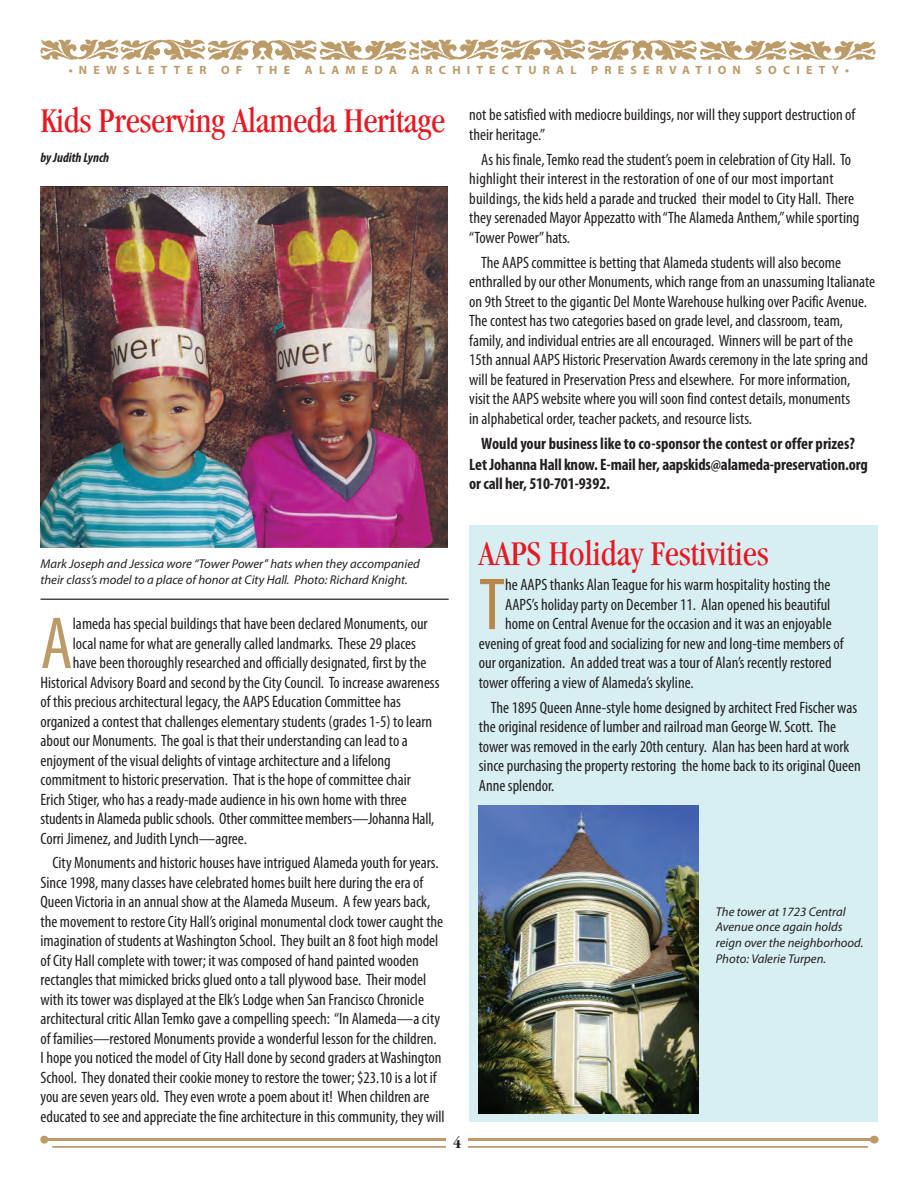
<style>
.page{position:relative;width:918px;height:1188px;background:#fff}
.page>*{position:absolute;margin:0;border:0;box-sizing:border-box;transform-origin:0 0}
.t1{font:condensed 74.4px "Myriad Pro";color:#bc9b69}
.t2{font:condensed 74.4px "Myriad Pro";color:#b98747}
.t3{font:condensed 36px "Garamond";letter-spacing:-.01em;color:#e51a23}
.t4{font:condensed 16.5px/19.5px "Myriad Pro";color:#231f20}
.t5{font:700 condensed 16.5px/21px "Myriad Pro";letter-spacing:-.01em;color:#231f20;text-align:center}
.t6{font:700 condensed 16.5px "Garamond";color:#231f20}
.t7{font:italic 700 condensed 13.5px "Myriad Pro";color:#231f20}
.t8{font:italic 12.75px/15.8px "Myriad Pro";color:#231f20}
.t9{font:700 12px "Myriad Pro";letter-spacing:.52em;color:#bc9b69}
</style>
<div class="page">
<img style="left:40px;top:40px;width:836px;height:20px">
<div style="left:469px;top:525px;width:409px;height:597px;background:#d7eff3"></div>
<img style="left:40px;top:186px;width:408px;height:362px">
<hr style="left:40px;top:599px;width:409px;height:1px;background:#231f20">
<div style="left:870px;top:1136px;width:7px;height:7px;background:#bc9b69;border-radius:50%"></div>
<hr style="left:46px;top:1138px;width:828px;height:3px;background:#bc9b69">
<div style="left:871px;top:1136px;width:8px;height:7px;background:#bc9b69;border-radius:50%"></div>
<div style="left:40px;top:1136px;width:8px;height:8px;background:#bc9b69;border-radius:50%"></div>
<hr style="left:52px;top:1146px;width:816px;height:2px;background:#bc9b69">
<div style="left:447px;top:1126px;width:21px;height:31px;background:#fff"></div>
<img style="left:478px;top:806px;width:221px;height:307px">
<p class="t9" style="left:69px;top:62px;width:174px">•N EWSLETTER OF</p>
<p class="t9" style="left:257px;top:62px;width:594px">THE ALAMEDA ARCHITECTURAL PRESERVATION SOCIETY•</p>
<h2 class="t3" style="left:40px;top:100px;width:406px">Kids Preserving Alameda Heritage</h2>
<p class="t7" style="left:40px;top:149px;width:70px">by Judith Lynch</p>
<p class="t4" style="left:469px;top:105px;width:388px">not be satisfied with mediocre buildings, nor will they support destruction of their heritage.”</p>
<p class="t4" style="left:469px;top:149px;width:392px;text-indent:12px">As his finale, Temko read the student’s poem in celebration of City Hall. To highlight their interest in the restoration of one of our most important buildings, the kids held a parade and trucked their model to City Hall. There they serenaded Mayor Appezatto with “The Alameda Anthem,” while sporting “Tower Power” hats.</p>
<p class="t4" style="left:469px;top:252px;width:407px;text-indent:12px">The AAPS committee is betting that Alameda students will also become enthralled by our other Monuments, which range from an unassuming Italianate on 9th Street to the gigantic Del Monte Warehouse hulking over Pacific Avenue.<br>The contest has two categories based on grade level, and classroom, team, family, and individual entries are all encouraged. Winners will be part of the 15th annual AAPS Historic Preservation Awards ceremony in the late spring and will be featured in Preservation Press and elsewhere. For more information,<br>visit the AAPS website where you will soon find contest details, monuments<br>in alphabetical order, teacher packets, and resource lists.</p>
<p class="t5" style="left:469px;top:432px;width:400px">Would your business like to co-sponsor the contest or offer prizes?<br>Let Johanna Hall know. E-mail her, aapskids@alameda-preservation.org</p>
<p class="t5" style="left:469px;top:473px;width:142px">or call her, 510-701-9392.</p>
<p class="t8" style="left:40px;top:556px;width:381px">Mark Joseph and Jessica wore “Tower Power” hats when they accompanied their class’s model to a place of honor at City Hall. Photo: Richard Knight.</p>
<h1 class="t1" style="left:40px;top:598px;width:34px">A</h1>
<p class="t4" style="left:73px;top:614px;width:356px">lameda has special buildings that have been declared Monuments, our</p>
<p class="t4" style="left:73px;top:633px;width:345px">local name for what are generally called landmarks. These 29 places</p>
<p class="t4" style="left:73px;top:653px;width:355px">have been thoroughly researched and officially designated, first by the</p>
<p class="t4" style="left:41px;top:672px;width:401px">Historical Advisory Board and second by the City Council. To increase awareness</p>
<p class="t4" style="left:41px;top:692px;width:362px">of this precious architectural legacy, the AAPS Education Committee has</p>
<p class="t4" style="left:41px;top:711px;width:393px">organized a contest that challenges elementary students (grades 1-5) to learn</p>
<p class="t4" style="left:41px;top:731px;width:369px">about our Monuments. The goal is that their understanding can lead to a</p>
<p class="t4" style="left:41px;top:750px;width:352px">enjoyment of the visual delights of vintage architecture and a lifelong</p>
<p class="t4" style="left:41px;top:770px;width:372px">commitment to historic preservation. That is the hope of committee chair</p>
<p class="t4" style="left:41px;top:789px;width:368px">Erich Stiger, who has a ready-made audience in his own home with three</p>
<p class="t4" style="left:41px;top:809px;width:395px">students in Alameda public schools. Other committee members—Johanna Hall,</p>
<p class="t4" style="left:41px;top:828px;width:208px">Corri Jimenez, and Judith Lynch—agree.</p>
<p class="t4" style="left:41px;top:853px;width:406px;text-indent:12px">City Monuments and historic houses have intrigued Alameda youth for years.<br>Since 1998, many classes have celebrated homes built here during the era of Queen Victoria in an annual show at the Alameda Museum. A few years back, the movement to restore City Hall’s original monumental clock tower caught the imagination of students at Washington School. They built an 8 foot high model of City Hall complete with tower; it was composed of hand painted wooden rectangles that mimicked bricks glued onto a tall plywood base. Their model with its tower was displayed at the Elk’s Lodge when San Francisco Chronicle architectural critic Allan Temko gave a compelling speech: “In Alameda—a city of families—restored Monuments provide a wonderful lesson for the children.<br>I hope you noticed the model of City Hall done by second graders at Washington School. They donated their cookie money to restore the tower; $23.10 is a lot if you are seven years old. They even wrote a poem about it! When children are educated to see and appreciate the fine architecture in this community, they will</p>
<p class="t6" style="left:453px;top:1133px;width:10px">04</p>
<h2 class="t3" style="left:479px;top:534px;width:291px">AAPS Holiday Festivities</h2>
<h1 class="t2" style="left:479px;top:560px;width:26px">T</h1>
<p class="t4" style="left:505px;top:575px;width:327px">he AAPS thanks Alan Teague for his warm hospitality hosting the</p>
<p class="t4" style="left:505px;top:594px;width:327px">AAPS’s holiday party on December 11. Alan opened his beautiful</p>
<p class="t4" style="left:505px;top:614px;width:328px">home on Central Avenue for the occasion and it was an enjoyable</p>
<p class="t4" style="left:479px;top:633px;width:366px">evening of great food and socializing for new and long-time members of</p>
<p class="t4" style="left:479px;top:653px;width:354px">our organization. An added treat was a tour of Alan’s recently restored</p>
<p class="t4" style="left:479px;top:672px;width:216px">tower offering a view of Alameda’s skyline.</p>
<p class="t4" style="left:479px;top:697px;width:383px;text-indent:12px">The 1895 Queen Anne-style home designed by architect Fred Fischer was the original residence of lumber and railroad man George W. Scott. The tower was removed in the early 20th century. Alan has been hard at work since purchasing the property restoring the home back to its original Queen Anne splendor.</p>
<p class="t8" style="left:716px;top:903px;width:149px">The tower at 1723 Central<br>Avenue once again holds reign over the neighborhood.<br>Photo: Valerie Turpen.</p>
</div>
